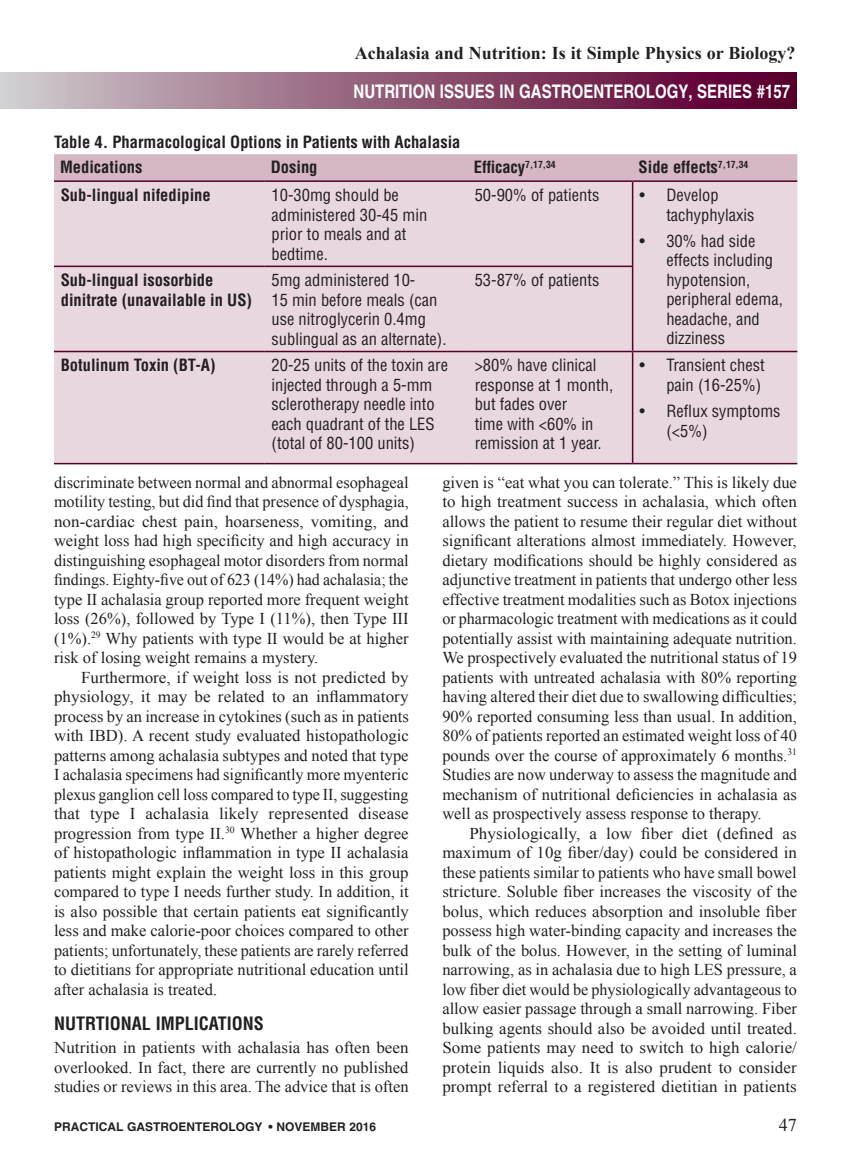
<style>
.page{position:relative;width:851px;height:1161px;background:#fff}
.page>*{position:absolute;margin:0;border:0;box-sizing:border-box;transform-origin:0 0}
.t1{font:700 18.75px "Helvetica";color:#fff;scale:.8 1}
.t2{font:700 18px "Times New Roman";color:#231f20}
._1_Head{font:700 condensed 18px "Helvetica";color:#231f20}
.t3{font:18px "Times New Roman";color:#231f20}
.A_Body_Copy{font:16.5px/19.5px "Times New Roman";color:#231f20;text-align:justify}
.A_Body_Copy-1st_P{font:16.5px/19.5px "Times New Roman";color:#231f20;text-align:justify}
.A_Table_type{font:condensed 16.5px/19.5px "Helvetica";color:#231f20}
.A_table_header{font:700 condensed 16.5px "Helvetica";color:#231f20}
.A_Table_type-2{font:700 condensed 16.5px/19.5px "Helvetica";color:#231f20}
.t4{font:700 12px "Helvetica";color:#231f20}
</style>
<div class="page">
<div style="left:0;top:73px;width:796px;height:36px;background:linear-gradient(to right,#cec9cc,#550025)"></div>
<div style="left:54px;top:154px;width:743px;height:26px;background:#d5b7c5"></div>
<div style="left:54px;top:182px;width:743px;height:281px;background:#e9d7e0"></div>
<hr style="left:54px;top:180px;width:211px;height:2px;background:#540028">
<hr style="left:265px;top:180px;width:203px;height:2px;background:#540028">
<hr style="left:468px;top:180px;width:164px;height:2px;background:#540028">
<hr style="left:632px;top:180px;width:165px;height:2px;background:#540028">
<hr style="left:54px;top:266px;width:211px;height:1px;background:#540028">
<hr style="left:265px;top:266px;width:203px;height:1px;background:#540028">
<hr style="left:468px;top:266px;width:165px;height:1px;background:#540028">
<hr style="left:632px;top:351px;width:165px;height:1px;background:#540028">
<hr style="left:54px;top:351px;width:211px;height:1px;background:#540028">
<hr style="left:265px;top:351px;width:203px;height:1px;background:#540028">
<hr style="left:468px;top:351px;width:164px;height:1px;background:#540028">
<hr style="left:54px;top:463px;width:211px;height:1px;background:#540028">
<hr style="left:265px;top:463px;width:203px;height:1px;background:#540028">
<hr style="left:468px;top:463px;width:164px;height:1px;background:#540028">
<hr style="left:632px;top:182px;width:1px;height:84px;background:#540028">
<hr style="left:632px;top:267px;width:1px;height:84px;background:#540028">
<hr style="left:632px;top:352px;width:1px;height:111px;background:#540028">
<hr style="left:632px;top:463px;width:165px;height:1px;background:#540028">
<p class="t2" style="left:355px;top:40px;width:442px">Achalasia and Nutrition: Is it Simple Physics or Biology?</p>
<p class="t1" style="left:353px;top:79px;width:547px">NUTRITION ISSUES IN GASTROENTEROLOGY, SERIES #157</p>
<p class="A_table_header" style="left:54px;top:132px;width:408px">Table 4. Pharmacological Options in Patients with Achalasia</p>
<p class="A_table_header" style="left:60px;top:157px;width:84px">Medications</p>
<p class="A_table_header" style="left:271px;top:157px;width:48px">Dosing</p>
<p class="A_table_header" style="left:474px;top:157px;width:83px">Efficacy<sup>7,17,34</sup></p>
<p class="A_table_header" style="left:638px;top:157px;width:111px">Side effects<sup>7,17,34</sup></p>
<p class="A_Table_type-2" style="left:61px;top:185px;width:151px">Sub-lingual nifedipine</p>
<p class="A_Table_type" style="left:271px;top:185px;width:157px">10-30mg should be administered 30-45 min prior to meals and at bedtime.</p>
<p class="A_Table_type" style="left:474px;top:185px;width:126px">50-90% of patients</p>
<p class="A_Table_type" style="left:666px;top:185px;width:89px;text-indent:-27px">• Develop tachyphylaxis</p>
<p class="A_Table_type" style="left:666px;top:231px;width:118px;text-indent:-27px">• 30% had side effects including hypotension, peripheral edema, headache, and dizziness</p>
<p class="A_Table_type-2" style="left:61px;top:270px;width:193px">Sub-lingual isosorbide dinitrate (unavailable in US)</p>
<p class="A_Table_type" style="left:271px;top:270px;width:176px">5mg administered 10-<br>15 min before meals (can use nitroglycerin 0.4mg sublingual as an alternate).</p>
<p class="A_Table_type" style="left:474px;top:270px;width:126px">53-87% of patients</p>
<p class="A_Table_type-2" style="left:61px;top:356px;width:156px">Botulinum Toxin (BT-A)</p>
<p class="A_Table_type" style="left:271px;top:356px;width:178px">20-25 units of the toxin are injected through a 5-mm sclerotherapy needle into each quadrant of the LES (total of 80-100 units)</p>
<p class="A_Table_type" style="left:474px;top:356px;width:140px">&gt;80% have clinical response at 1 month, but fades over<br>time with &lt;60% in remission at 1 year.</p>
<p class="A_Table_type" style="left:639px;top:356px;width:127px;text-align:right">• Transient chest pain (16-25%)</p>
<p class="A_Table_type" style="left:666px;top:401px;width:116px;text-indent:-27px">• Reflux symptoms (&lt;5%)</p>
<p class="A_Body_Copy" style="left:54px;top:472px;width:356px">discriminate between normal and abnormal esophageal motility testing, but did find that presence of dysphagia, non-cardiac chest pain, hoarseness, vomiting, and weight loss had high specificity and high accuracy in distinguishing esophageal motor disorders from normal findings. Eighty-five out of 623 (14%) had achalasia; the type II achalasia group reported more frequent weight loss (26%), followed by Type I (11%), then Type III (1%).<sup>29</sup> Why patients with type II would be at higher risk of losing weight remains a mystery.</p>
<p class="A_Body_Copy" style="left:54px;top:667px;width:356px;text-indent:27px">Furthermore, if weight loss is not predicted by physiology, it may be related to an inflammatory process by an increase in cytokines (such as in patients with IBD). A recent study evaluated histopathologic patterns among achalasia subtypes and noted that type I achalasia specimens had significantly more myenteric plexus ganglion cell loss compared to type II, suggesting that type I achalasia likely represented disease progression from type II.<sup>30</sup> Whether a higher degree of histopathologic inflammation in type II achalasia patients might explain the weight loss in this group compared to type I needs further study. In addition, it is also possible that certain patients eat significantly less and make calorie-poor choices compared to other patients; unfortunately, these patients are rarely referred to dietitians for appropriate nutritional education until after achalasia is treated.</p>
<p class="_1_Head" style="left:54px;top:1012px;width:211px">NUTRTIONAL IMPLICATIONS</p>
<p class="A_Body_Copy-1st_P" style="left:54px;top:1037px;width:356px">Nutrition in patients with achalasia has often been overlooked. In fact, there are currently no published studies or reviews in this area. The advice that is often</p>
<p class="A_Body_Copy-1st_P" style="left:442px;top:472px;width:356px">given is “eat what you can tolerate.” This is likely due to high treatment success in achalasia, which often allows the patient to resume their regular diet without significant alterations almost immediately. However, dietary modifications should be highly considered as adjunctive treatment in patients that undergo other less effective treatment modalities such as Botox injections or pharmacologic treatment with medications as it could potentially assist with maintaining adequate nutrition.<br>We prospectively evaluated the nutritional status of 19 patients with untreated achalasia with 80% reporting having altered their diet due to swallowing difficulties; 90% reported consuming less than usual. In addition, 80% of patients reported an estimated weight loss of 40 pounds over the course of approximately 6 months.<sup>31<br></sup>Studies are now underway to assess the magnitude and mechanism of nutritional deficiencies in achalasia as well as prospectively assess response to therapy.</p>
<p class="A_Body_Copy" style="left:442px;top:823px;width:356px;text-indent:27px">Physiologically, a low fiber diet (defined as maximum of 10g fiber/day) could be considered in these patients similar to patients who have small bowel stricture. Soluble fiber increases the viscosity of the bolus, which reduces absorption and insoluble fiber possess high water-binding capacity and increases the bulk of the bolus. However, in the setting of luminal narrowing, as in achalasia due to high LES pressure, a low fiber diet would be physiologically advantageous to allow easier passage through a small narrowing. Fiber bulking agents should also be avoided until treated.<br>Some patients may need to switch to high calorie/ protein liquids also. It is also prudent to consider prompt referral to a registered dietitian in patients</p>
<p class="t4" style="left:54px;top:1119px;width:323px">PRACTICAL GASTROENTEROLOGY • NOVEMBER 2016</p>
<p class="t3" style="left:778px;top:1113px;width:19px">47</p>
</div>
